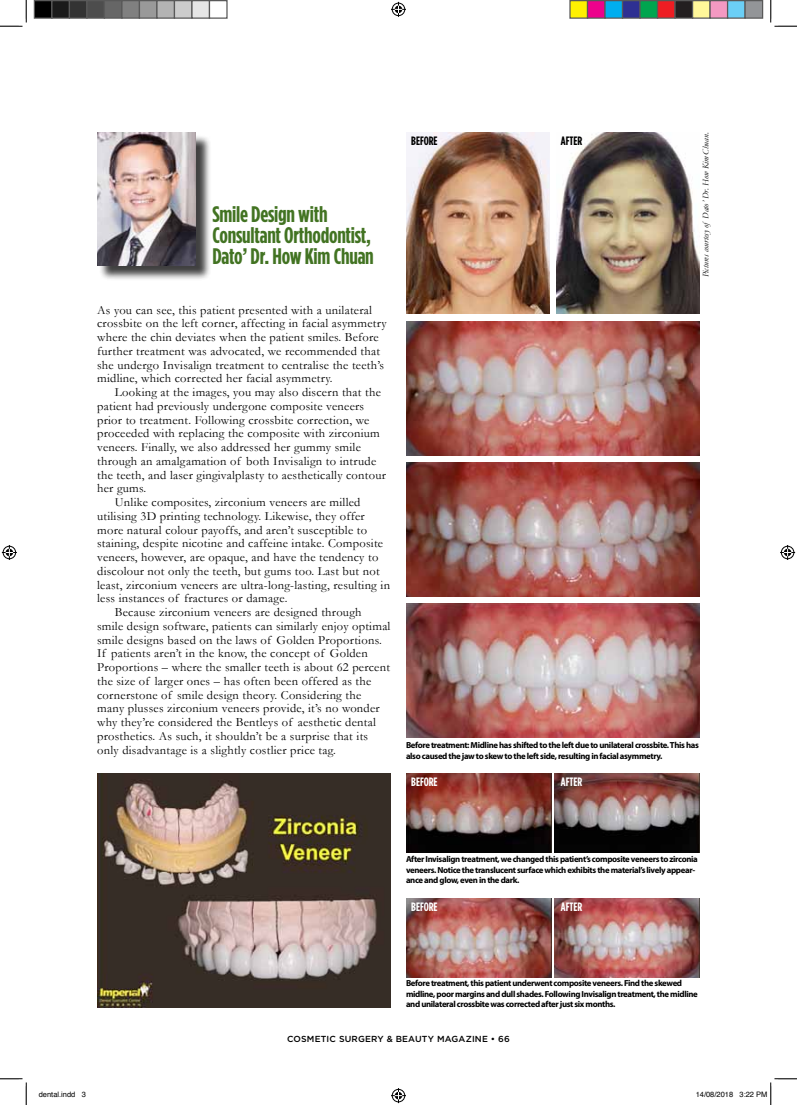
<style>
.page{position:relative;width:797px;height:1105px;background:#fff}
.page>*{position:absolute;margin:0;border:0;box-sizing:border-box;transform-origin:0 0}
.t1{font:700 22.5px/21.2px "Gotham Condensed";letter-spacing:-.01em;color:#427322}
.t2{font:12.5px/13.8px "Garamond";letter-spacing:.02em;color:#000}
.t3{font:700 12.12px "Gotham Condensed";color:#fff}
.t4{font:700 12.12px "Gotham Condensed";color:#000}
.t5{font:700 8.75px/10.5px "Myriad Pro";letter-spacing:-.04em;color:#000}
.t6{font:italic 8.75px "Garamond";letter-spacing:-.005em;color:#000}
.t7{font:500 8.75px "Gotham";letter-spacing:.02em;color:#000}
.t8{font:7.5px "Helvetica";color:#000}
</style>
<div class="page">
<div style="left:99px;top:134px;width:112px;height:147px;background:#000;opacity:.75"></div>
<img style="left:97px;top:133px;width:99px;height:133px">
<img style="left:406px;top:133px;width:143px;height:180px">
<img style="left:556px;top:133px;width:143px;height:180px">
<img style="left:97px;top:774px;width:294px;height:234px">
<img style="left:406px;top:322px;width:293px;height:134px">
<img style="left:406px;top:462px;width:293px;height:134px">
<img style="left:406px;top:604px;width:293px;height:133px">
<img style="left:406px;top:774px;width:145px;height:78px">
<img style="left:554px;top:774px;width:145px;height:78px">
<img style="left:406px;top:899px;width:145px;height:78px">
<img style="left:554px;top:899px;width:145px;height:78px">
<svg style="left:0;top:0;width:27px;height:27px"></svg>
<svg style="left:0;top:1078px;width:27px;height:27px"></svg>
<svg style="left:770px;top:0;width:27px;height:27px"></svg>
<svg style="left:391px;top:2px;width:15px;height:15px"></svg>
<svg style="left:391px;top:1088px;width:15px;height:15px"></svg>
<svg style="left:2px;top:545px;width:15px;height:15px"></svg>
<svg style="left:780px;top:545px;width:15px;height:15px"></svg>
<div style="left:34px;top:1px;width:18px;height:17px;background:#000"></div>
<div style="left:34px;top:0;width:18px;height:19px;border:1px solid #595959"></div>
<div style="left:52px;top:1px;width:17px;height:17px;background:#1a1a1a"></div>
<div style="left:51px;top:0;width:19px;height:19px;border:1px solid #595959"></div>
<div style="left:69px;top:1px;width:18px;height:17px;background:#333"></div>
<div style="left:69px;top:0;width:19px;height:19px;border:1px solid #595959"></div>
<div style="left:87px;top:1px;width:17px;height:17px;background:#4d4d4d"></div>
<div style="left:86px;top:0;width:19px;height:19px;border:1px solid #595959"></div>
<div style="left:104px;top:1px;width:18px;height:17px;background:#666"></div>
<div style="left:104px;top:0;width:18px;height:19px;border:1px solid #595959"></div>
<div style="left:122px;top:1px;width:17px;height:17px;background:#808080"></div>
<div style="left:121px;top:0;width:19px;height:19px;border:1px solid #595959"></div>
<div style="left:139px;top:1px;width:18px;height:17px;background:#999"></div>
<div style="left:139px;top:0;width:19px;height:19px;border:1px solid #595959"></div>
<div style="left:157px;top:1px;width:17px;height:17px;background:#b3b3b3"></div>
<div style="left:156px;top:0;width:19px;height:19px;border:1px solid #595959"></div>
<div style="left:174px;top:1px;width:18px;height:17px;background:#ccc"></div>
<div style="left:174px;top:0;width:18px;height:19px;border:1px solid #595959"></div>
<div style="left:192px;top:1px;width:17px;height:17px;background:#e6e6e6"></div>
<div style="left:191px;top:0;width:19px;height:19px;border:1px solid #595959"></div>
<div style="left:209px;top:0;width:19px;height:19px;border:1px solid #595959"></div>
<div style="left:570px;top:1px;width:17px;height:17px;background:#fff101"></div>
<div style="left:569px;top:0;width:19px;height:19px;border:1px solid #595959"></div>
<div style="left:587px;top:1px;width:18px;height:17px;background:#ed028c"></div>
<div style="left:587px;top:0;width:18px;height:19px;border:1px solid #595959"></div>
<div style="left:605px;top:1px;width:17px;height:17px;background:#00aeef"></div>
<div style="left:604px;top:0;width:19px;height:19px;border:1px solid #595959"></div>
<div style="left:622px;top:1px;width:18px;height:17px;background:#2e3092"></div>
<div style="left:622px;top:0;width:18px;height:19px;border:1px solid #595959"></div>
<div style="left:640px;top:1px;width:17px;height:17px;background:#00a54f"></div>
<div style="left:639px;top:0;width:19px;height:19px;border:1px solid #595959"></div>
<div style="left:657px;top:1px;width:18px;height:17px;background:#ee1d23"></div>
<div style="left:657px;top:0;width:18px;height:19px;border:1px solid #595959"></div>
<div style="left:675px;top:1px;width:17px;height:17px;background:#231f20"></div>
<div style="left:674px;top:0;width:19px;height:19px;border:1px solid #595959"></div>
<div style="left:692px;top:1px;width:18px;height:17px;background:#fff79a"></div>
<div style="left:692px;top:0;width:18px;height:19px;border:1px solid #595959"></div>
<div style="left:710px;top:1px;width:17px;height:17px;background:#f499c2"></div>
<div style="left:709px;top:0;width:19px;height:19px;border:1px solid #595959"></div>
<div style="left:727px;top:1px;width:18px;height:17px;background:#6bcff6"></div>
<div style="left:727px;top:0;width:18px;height:19px;border:1px solid #595959"></div>
<div style="left:745px;top:1px;width:17px;height:17px;background:#939598"></div>
<div style="left:744px;top:0;width:19px;height:19px;border:1px solid #595959"></div>
<svg style="left:770px;top:1078px;width:27px;height:27px"></svg>
<h1 class="t1" style="left:212px;top:203px;width:163px">Smile Design with<br>Consultant Orthodontist,<br>Dato’ Dr. How Kim Chuan</h1>
<p class="t2" style="left:97px;top:303px;width:291px">As you can see, this patient presented with a unilateral crossbite on the left corner, affecting in facial asymmetry where the chin deviates when the patient smiles. Before further treatment was advocated, we recommended that she undergo Invisalign treatment to centralise the teeth’s midline, which corrected her facial asymmetry.</p>
<p class="t2" style="left:115px;top:385px;width:267px">Looking at the images, you may also discern that the</p>
<p class="t2" style="left:97px;top:399px;width:268px">patient had previously undergone composite veneers</p>
<p class="t2" style="left:97px;top:413px;width:274px">prior to treatment. Following crossbite correction, we</p>
<p class="t2" style="left:97px;top:426px;width:284px">proceeded with replacing the composite with zirconium</p>
<p class="t2" style="left:97px;top:440px;width:265px">veneers. Finally, we also addressed her gummy smile</p>
<p class="t2" style="left:97px;top:454px;width:281px">through an amalgamation of both Invisalign to intrude</p>
<p class="t2" style="left:97px;top:468px;width:290px">the teeth, and laser gingivalplasty to aesthetically contour</p>
<p class="t2" style="left:97px;top:481px;width:51px">her gums.</p>
<p class="t2" style="left:115px;top:495px;width:247px">Unlike composites, zirconium veneers are milled</p>
<p class="t2" style="left:97px;top:509px;width:269px">utilising 3D printing technology. Likewise, they offer</p>
<p class="t2" style="left:97px;top:523px;width:271px">more natural colour payoffs, and aren’t susceptible to</p>
<p class="t2" style="left:97px;top:536px;width:287px">staining, despite nicotine and caffeine intake. Composite</p>
<p class="t2" style="left:97px;top:550px;width:283px">veneers, however, are opaque, and have the tendency to</p>
<p class="t2" style="left:97px;top:564px;width:284px">discolour not only the teeth, but gums too. Last but not</p>
<p class="t2" style="left:97px;top:578px;width:294px">least, zirconium veneers are ultra-long-lasting, resulting in</p>
<p class="t2" style="left:97px;top:591px;width:192px">less instances of fractures or damage.</p>
<p class="t2" style="left:115px;top:605px;width:248px">Because zirconium veneers are designed through</p>
<p class="t2" style="left:97px;top:619px;width:295px">smile design software, patients can similarly enjoy optimal</p>
<p class="t2" style="left:97px;top:633px;width:286px">smile designs based on the laws of Golden Proportions.</p>
<p class="t2" style="left:97px;top:646px;width:272px">If patients aren’t in the know, the concept of Golden</p>
<p class="t2" style="left:97px;top:660px;width:294px">Proportions – where the smaller teeth is about 62 percent</p>
<p class="t2" style="left:97px;top:674px;width:276px">the size of larger ones – has often been offered as the</p>
<p class="t2" style="left:97px;top:688px;width:265px">cornerstone of smile design theory. Considering the</p>
<p class="t2" style="left:97px;top:701px;width:284px">many plusses zirconium veneers provide, it’s no wonder</p>
<p class="t2" style="left:97px;top:715px;width:280px">why they’re considered the Bentleys of aesthetic dental</p>
<p class="t2" style="left:97px;top:729px;width:272px">prosthetics. As such, it shouldn’t be a surprise that its</p>
<p class="t2" style="left:97px;top:743px;width:240px">only disadvantage is a slightly costlier price tag.</p>
<p class="t4" style="left:411px;top:134px;width:28px">BEFORE</p>
<p class="t4" style="left:561px;top:134px;width:23px">AFTER</p>
<p class="t6" style="left:700px;top:277px;width:146px;rotate:-90deg">Pictures courtesyof Dato’ Dr. How Kim Chuan.</p>
<p class="t5" style="left:406px;top:739px;width:294px">Before treatment: Midline has shifted to the left due to unilateral crossbite. This has also caused the jaw to skew to the left side, resulting in facial asymmetry.</p>
<p class="t3" style="left:411px;top:775px;width:28px">BEFORE</p>
<p class="t3" style="left:561px;top:775px;width:23px">AFTER</p>
<p class="t5" style="left:406px;top:854px;width:293px">After Invisalign treatment, we changed this patient’s composite veneers to zirconia veneers. Notice the translucent surface which exhibits the material’s lively appear&shy;ance and glow, even in the dark.</p>
<p class="t3" style="left:411px;top:900px;width:28px">BEFORE</p>
<p class="t3" style="left:561px;top:900px;width:23px">AFTER</p>
<p class="t5" style="left:406px;top:978px;width:293px">Before treatment, this patient underwent composite veneers. Find the skewed midline, poor margins and dull shades. Following Invisalign treatment, the midline and unilateral crossbite was corrected after just six months.</p>
<p class="t7" style="left:287px;top:1034px;width:224px">COSMETIC SURGERY &amp; BEAUTY MAGAZINE • 66</p>
<p class="t8" style="left:39px;top:1089px;width:49px">dental.indd 3</p>
<p class="t8" style="left:695px;top:1089px;width:73px">14/08/2018 3:22 PM</p>
</div>
